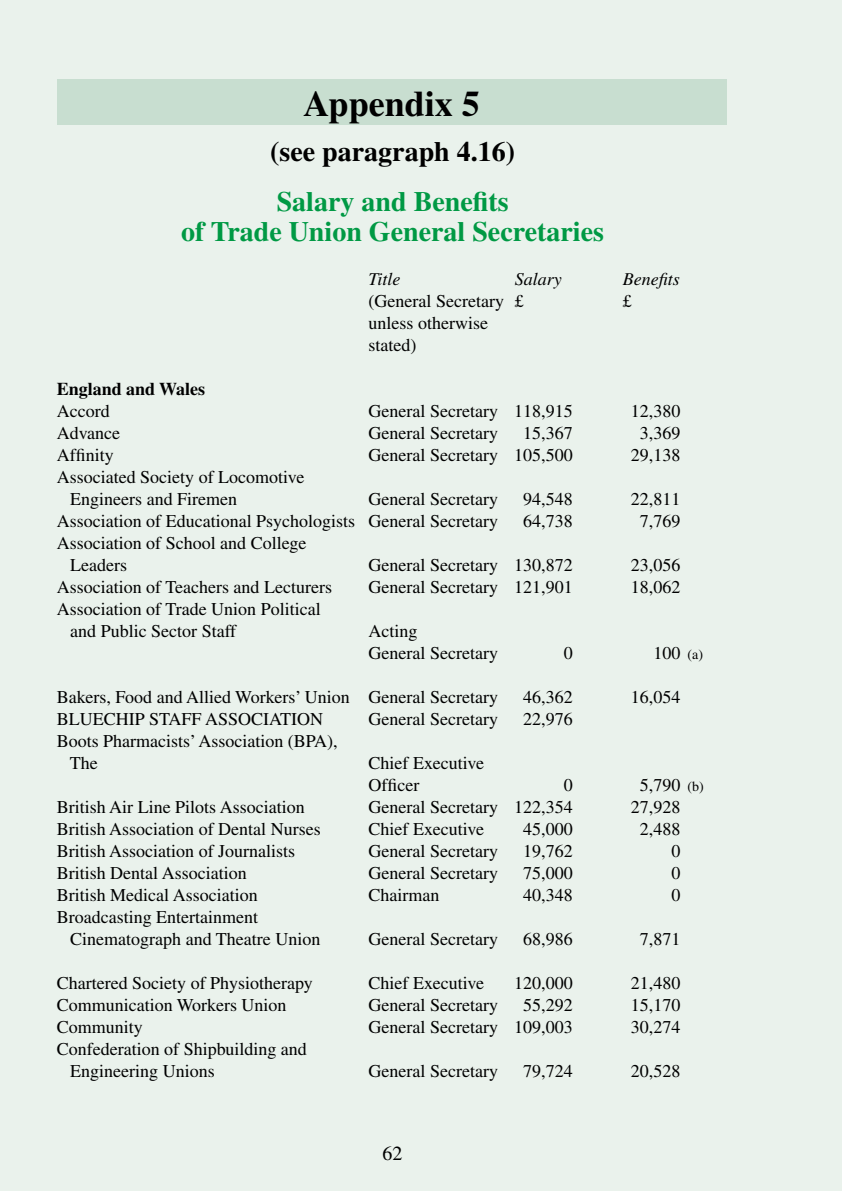
<style>
.page{position:relative;width:842px;height:1191px;background:#eaf2ec}
.page>*{position:absolute;margin:0;border:0;box-sizing:border-box;transform-origin:0 0}
.t1{font:700 36px "Times";color:#000}
.t2{font:700 28px/30px "Times";color:#094;text-align:center}
.t3{font:700 28px "Times";color:#000}
.t4{font:20px "Times";color:#000}
.t5{font:18px/22px "Times";color:#000}
.t6{font:italic 18px "Times";color:#000}
.t7{font:700 18px "Times";color:#000}
.s1{font-size:14px}
</style>
<div class="page">
<div style="left:57px;top:79px;width:670px;height:46px;background:#c8ded0"></div>
<h1 class="t1" style="left:304px;top:82px;width:178px">Appendix 5</h1>
<h2 class="t3" style="left:270px;top:135px;width:246px">(see paragraph 4.16)</h2>
<h2 class="t2" style="left:181px;top:186px;width:424px">Salary and Benefits<br>of Trade Union General Secretaries</h2>
<p class="t6" style="left:369px;top:269px;width:34px">Title</p>
<p class="t6" style="left:515px;top:269px;width:48px">Salary</p>
<p class="t6" style="left:623px;top:269px;width:58px">Benefits</p>
<p class="t5" style="left:369px;top:290px;width:157px">(General Secretary £</p>
<p class="t5" style="left:623px;top:290px;width:10px">£</p>
<p class="t5" style="left:369px;top:312px;width:121px">unless otherwise stated)</p>
<p class="t7" style="left:57px;top:378px;width:150px">England and Wales</p>
<p class="t5" style="left:57px;top:400px;width:54px">Accord</p>
<p class="t5" style="left:369px;top:400px;width:206px">General Secretary 118,915</p>
<p class="t5" style="left:631px;top:400px;width:51px">12,380</p>
<p class="t5" style="left:57px;top:422px;width:65px">Advance</p>
<p class="t5" style="left:369px;top:422px;width:131px">General Secretary</p>
<p class="t5" style="left:523px;top:422px;width:51px">15,367</p>
<p class="t5" style="left:640px;top:422px;width:42px">3,369</p>
<p class="t5" style="left:57px;top:444px;width:59px">Affinity</p>
<p class="t5" style="left:369px;top:444px;width:206px">General Secretary 105,500</p>
<p class="t5" style="left:631px;top:444px;width:51px">29,138</p>
<p class="t5" style="left:70px;top:466px;width:236px;text-indent:-14px">Associated Society of Locomotive<br>Engineers and Firemen</p>
<p class="t5" style="left:369px;top:488px;width:131px">General Secretary</p>
<p class="t5" style="left:523px;top:488px;width:51px">94,548</p>
<p class="t5" style="left:631px;top:488px;width:51px">22,811</p>
<p class="t5" style="left:57px;top:510px;width:443px">Association of Educational Psychologists General Secretary</p>
<p class="t5" style="left:523px;top:510px;width:51px">64,738</p>
<p class="t5" style="left:640px;top:510px;width:42px">7,769</p>
<p class="t5" style="left:70px;top:532px;width:238px;text-indent:-14px">Association of School and College<br>Leaders</p>
<p class="t5" style="left:369px;top:554px;width:206px">General Secretary 130,872</p>
<p class="t5" style="left:631px;top:554px;width:51px">23,056</p>
<p class="t5" style="left:57px;top:576px;width:277px">Association of Teachers and Lecturers</p>
<p class="t5" style="left:369px;top:576px;width:206px">General Secretary 121,901</p>
<p class="t5" style="left:631px;top:576px;width:51px">18,062</p>
<p class="t5" style="left:70px;top:598px;width:252px;text-indent:-14px">Association of Trade Union Political and Public Sector Staff</p>
<p class="t5" style="left:369px;top:620px;width:131px">Acting<br>General Secretary</p>
<p class="t5" style="left:564px;top:642px;width:10px">0</p>
<p class="t5" style="left:653px;top:642px;width:51px">100 <span class="s1">(a)</span></p>
<p class="t5" style="left:57px;top:686px;width:443px">Bakers, Food and Allied Workers’ Union General Secretary</p>
<p class="t5" style="left:523px;top:686px;width:51px">46,362</p>
<p class="t5" style="left:631px;top:686px;width:51px">16,054</p>
<p class="t5" style="left:57px;top:708px;width:268px">BLUECHIP STAFF ASSOCIATION</p>
<p class="t5" style="left:369px;top:708px;width:131px">General Secretary</p>
<p class="t5" style="left:523px;top:708px;width:51px">22,976</p>
<p class="t5" style="left:70px;top:730px;width:269px;text-indent:-13px">Boots Pharmacists’ Association (BPA),<br>The</p>
<p class="t5" style="left:369px;top:752px;width:117px">Chief Executive<br>Officer</p>
<p class="t5" style="left:564px;top:774px;width:10px">0</p>
<p class="t5" style="left:640px;top:774px;width:65px">5,790 <span class="s1">(b)</span></p>
<p class="t5" style="left:57px;top:796px;width:250px">British Air Line Pilots Association</p>
<p class="t5" style="left:369px;top:796px;width:206px">General Secretary 122,354</p>
<p class="t5" style="left:631px;top:796px;width:51px">27,928</p>
<p class="t5" style="left:57px;top:818px;width:265px">British Association of Dental Nurses</p>
<p class="t5" style="left:369px;top:818px;width:117px">Chief Executive</p>
<p class="t5" style="left:523px;top:818px;width:51px">45,000</p>
<p class="t5" style="left:640px;top:818px;width:42px">2,488</p>
<p class="t5" style="left:57px;top:840px;width:240px">British Association of Journalists</p>
<p class="t5" style="left:369px;top:840px;width:131px">General Secretary</p>
<p class="t5" style="left:523px;top:840px;width:51px">19,762</p>
<p class="t5" style="left:671px;top:840px;width:10px">0</p>
<p class="t5" style="left:57px;top:862px;width:192px">British Dental Association</p>
<p class="t5" style="left:369px;top:862px;width:131px">General Secretary</p>
<p class="t5" style="left:523px;top:862px;width:51px">75,000</p>
<p class="t5" style="left:671px;top:862px;width:10px">0</p>
<p class="t5" style="left:57px;top:884px;width:203px">British Medical Association</p>
<p class="t5" style="left:369px;top:884px;width:72px">Chairman</p>
<p class="t5" style="left:523px;top:884px;width:51px">40,348</p>
<p class="t5" style="left:671px;top:884px;width:10px">0</p>
<p class="t5" style="left:70px;top:906px;width:252px;text-indent:-14px">Broadcasting Entertainment<br>Cinematograph and Theatre Union</p>
<p class="t5" style="left:369px;top:928px;width:131px">General Secretary</p>
<p class="t5" style="left:523px;top:928px;width:51px">68,986</p>
<p class="t5" style="left:640px;top:928px;width:42px">7,871</p>
<p class="t5" style="left:57px;top:972px;width:258px">Chartered Society of Physiotherapy</p>
<p class="t5" style="left:369px;top:972px;width:117px">Chief Executive</p>
<p class="t5" style="left:514px;top:972px;width:60px">120,000</p>
<p class="t5" style="left:631px;top:972px;width:51px">21,480</p>
<p class="t5" style="left:57px;top:994px;width:231px">Communication Workers Union</p>
<p class="t5" style="left:369px;top:994px;width:131px">General Secretary</p>
<p class="t5" style="left:523px;top:994px;width:51px">55,292</p>
<p class="t5" style="left:631px;top:994px;width:51px">15,170</p>
<p class="t5" style="left:57px;top:1016px;width:88px">Community</p>
<p class="t5" style="left:369px;top:1016px;width:206px">General Secretary 109,003</p>
<p class="t5" style="left:631px;top:1016px;width:51px">30,274</p>
<p class="t5" style="left:70px;top:1038px;width:238px;text-indent:-14px">Confederation of Shipbuilding and<br>Engineering Unions</p>
<p class="t5" style="left:369px;top:1060px;width:131px">General Secretary</p>
<p class="t5" style="left:523px;top:1060px;width:51px">79,724</p>
<p class="t5" style="left:631px;top:1060px;width:51px">20,528</p>
<p class="t4" style="left:383px;top:1141px;width:21px">62</p>
</div>
